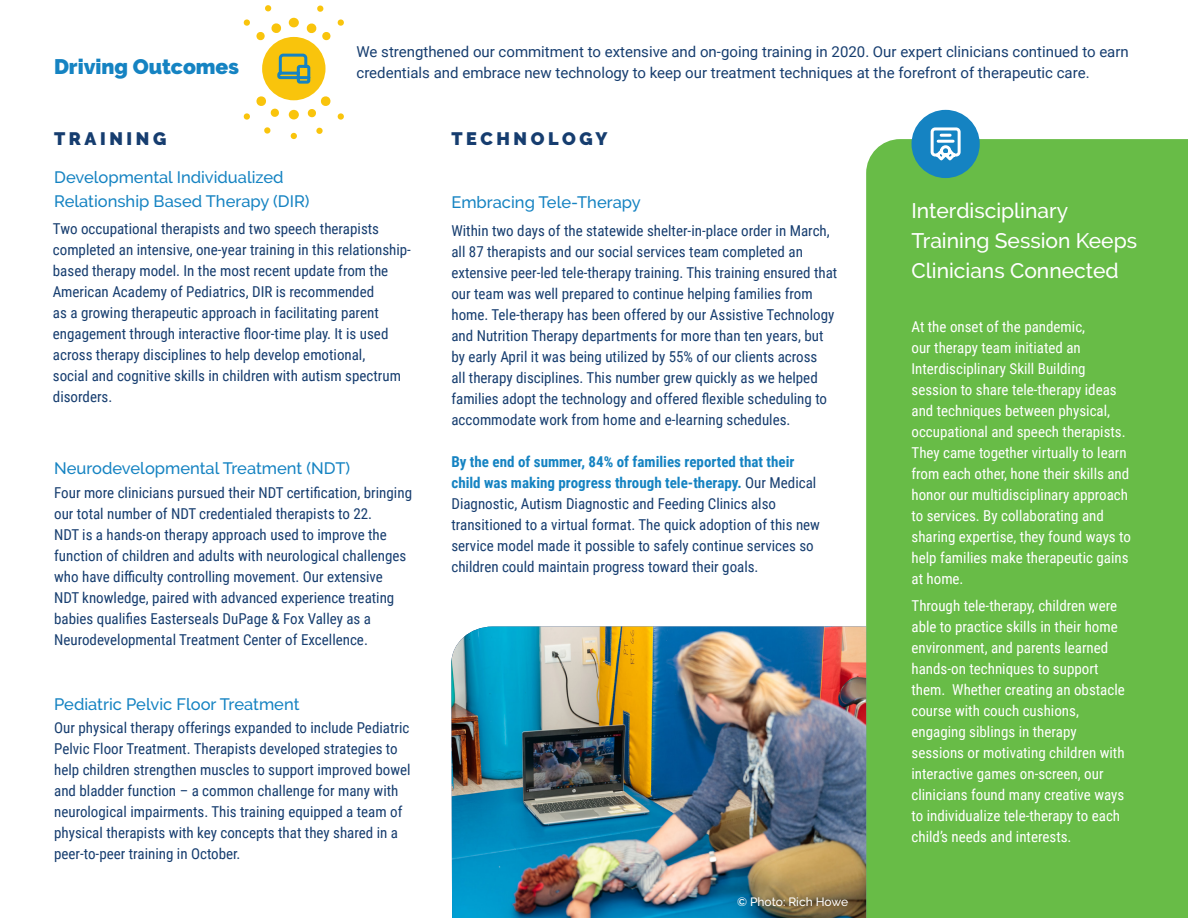
<style>
.page{position:relative;width:1188px;height:918px;background:#fff}
.page>*{position:absolute;margin:0;border:0;box-sizing:border-box;transform-origin:0 0}
.t1{font:500 21px/30px "Raleway";color:#fff}
.t2{font:900 21px "Raleway";color:#1583c2}
.t3{font:900 18px "Raleway";letter-spacing:.2em;color:#163d6f}
.t4{font:500 16.5px/24px "Raleway";color:#1583c2}
.t5{font:15px/21px "Roboto Condensed";color:#163d6f}
.t6{font:15px/21px "Roboto Condensed";color:#fff}
.t7{font:15px/21px "Roboto";color:#163d6f}
.t8{font:500 12px "Raleway";letter-spacing:-.005em;color:#fff}
.s1{font-weight:700;color:#1583c2}
</style>
<div class="page">
<div style="left:262px;top:37px;width:64px;height:63px;background:#f9c40c;border-radius:50%"></div>
<div style="left:289px;top:110px;width:10px;height:9px;background:#f9c40c;border-radius:50%"></div>
<div style="left:289px;top:18px;width:10px;height:9px;background:#f9c40c;border-radius:50%"></div>
<svg style="left:291px;top:133px;width:6px;height:6px"></svg>
<div style="left:866px;top:139px;width:322px;height:779px;background:#68bc47"></div>
<img style="left:451px;top:627px;width:415px;height:291px">
<svg style="left:277px;top:53px;width:34px;height:31px"></svg>
<svg style="left:337px;top:113px;width:7px;height:7px"></svg>
<svg style="left:243px;top:19px;width:7px;height:7px"></svg>
<svg style="left:337px;top:19px;width:7px;height:7px"></svg>
<svg style="left:243px;top:113px;width:7px;height:7px"></svg>
<svg style="left:256px;top:32px;width:9px;height:9px"></svg>
<svg style="left:317px;top:5px;width:7px;height:7px"></svg>
<svg style="left:264px;top:127px;width:7px;height:7px"></svg>
<svg style="left:306px;top:23px;width:25px;height:18px"></svg>
<svg style="left:256px;top:96px;width:24px;height:21px"></svg>
<svg style="left:265px;top:5px;width:7px;height:7px"></svg>
<svg style="left:316px;top:127px;width:7px;height:7px"></svg>
<svg style="left:271px;top:23px;width:11px;height:10px"></svg>
<svg style="left:307px;top:96px;width:24px;height:22px"></svg>
<div style="left:912px;top:110px;width:68px;height:68px;background:#1583c2;border-radius:50%"></div>
<svg style="left:930px;top:127px;width:31px;height:34px"></svg>
<p class="t2" style="left:54px;top:54px;width:186px">Driving Outcomes</p>
<p class="t7" style="left:357px;top:41px;width:774px">We strengthened our commitment to extensive and on-going training in 2020. Our expert clinicians continued to earn credentials and embrace new technology to keep our treatment techniques at the forefront of therapeutic care.</p>
<p class="t3" style="left:54px;top:129px;width:114px">TRAINING</p>
<p class="t3" style="left:451px;top:129px;width:158px">TECHNOLOGY</p>
<p class="t4" style="left:54px;top:166px;width:257px">Developmental Individualized<br>Relationship Based Therapy (DIR)</p>
<p class="t4" style="left:451px;top:190px;width:191px">Embracing Tele-Therapy</p>
<p class="t1" style="left:912px;top:196px;width:227px">Interdisciplinary<br>Training Session Keeps<br>Clinicians Connected</p>
<p class="t5" style="left:53px;top:217px;width:360px">Two occupational therapists and two speech therapists completed an intensive, one-year training in this relationship&shy;based therapy model. In the most recent update from the American Academy of Pediatrics, DIR is recommended<br>as a growing therapeutic approach in facilitating parent engagement through interactive floor-time play. It is used across therapy disciplines to help develop emotional,<br>social and cognitive skills in children with autism spectrum disorders.</p>
<p class="t5" style="left:451px;top:219px;width:387px">Within two days of the statewide shelter-in-place order in March, all 87 therapists and our social services team completed an extensive peer-led tele-therapy training. This training ensured that our team was well prepared to continue helping families from home. Tele-therapy has been offered by our Assistive Technology and Nutrition Therapy departments for more than ten years, but by early April it was being utilized by 55% of our clients across<br>all therapy disciplines. This number grew quickly as we helped families adopt the technology and offered flexible scheduling to accommodate work from home and e-learning schedules.</p>
<p class="t5" style="left:451px;top:450px;width:370px"><span class="s1">By the end of summer, 84% of families reported that their child was making progress through tele-therapy.</span> Our Medical Diagnostic, Autism Diagnostic and Feeding Clinics also transitioned to a virtual format. The quick adoption of this new service model made it possible to safely continue services so children could maintain progress toward their goals.</p>
<p class="t6" style="left:912px;top:315px;width:221px">At the onset of the pandemic,<br>our therapy team initiated an Interdisciplinary Skill Building session to share tele-therapy ideas and techniques between physical, occupational and speech therapists.<br>They came together virtually to learn from each other, hone their skills and honor our multidisciplinary approach to services. By collaborating and sharing expertise, they found ways to help families make therapeutic gains at home.</p>
<p class="t6" style="left:912px;top:595px;width:215px">Through tele-therapy, children were able to practice skills in their home environment, and parents learned hands-on techniques to support them. Whether creating an obstacle course with couch cushions, engaging siblings in therapy sessions or motivating children with interactive games on-screen, our clinicians found many creative ways to individualize tele-therapy to each child’s needs and interests.</p>
<p class="t4" style="left:54px;top:457px;width:298px">Neurodevelopmental Treatment (NDT)</p>
<p class="t5" style="left:54px;top:481px;width:359px">Four more clinicians pursued their NDT certification, bringing our total number of NDT credentialed therapists to 22.<br>NDT is a hands-on therapy approach used to improve the function of children and adults with neurological challenges who have difficulty controlling movement. Our extensive<br>NDT knowledge, paired with advanced experience treating babies qualifies Easterseals DuPage &amp; Fox Valley as a Neurodevelopmental Treatment Center of Excellence.</p>
<p class="t4" style="left:54px;top:693px;width:247px">Pediatric Pelvic Floor Treatment</p>
<p class="t5" style="left:54px;top:716px;width:358px">Our physical therapy offerings expanded to include Pediatric Pelvic Floor Treatment. Therapists developed strategies to help children strengthen muscles to support improved bowel and bladder function – a common challenge for many with neurological impairments. This training equipped a team of physical therapists with key concepts that they shared in a peer-to-peer training in October.</p>
<p class="t8" style="left:737px;top:894px;width:113px">© Photo: Rich Howe</p>
</div>
